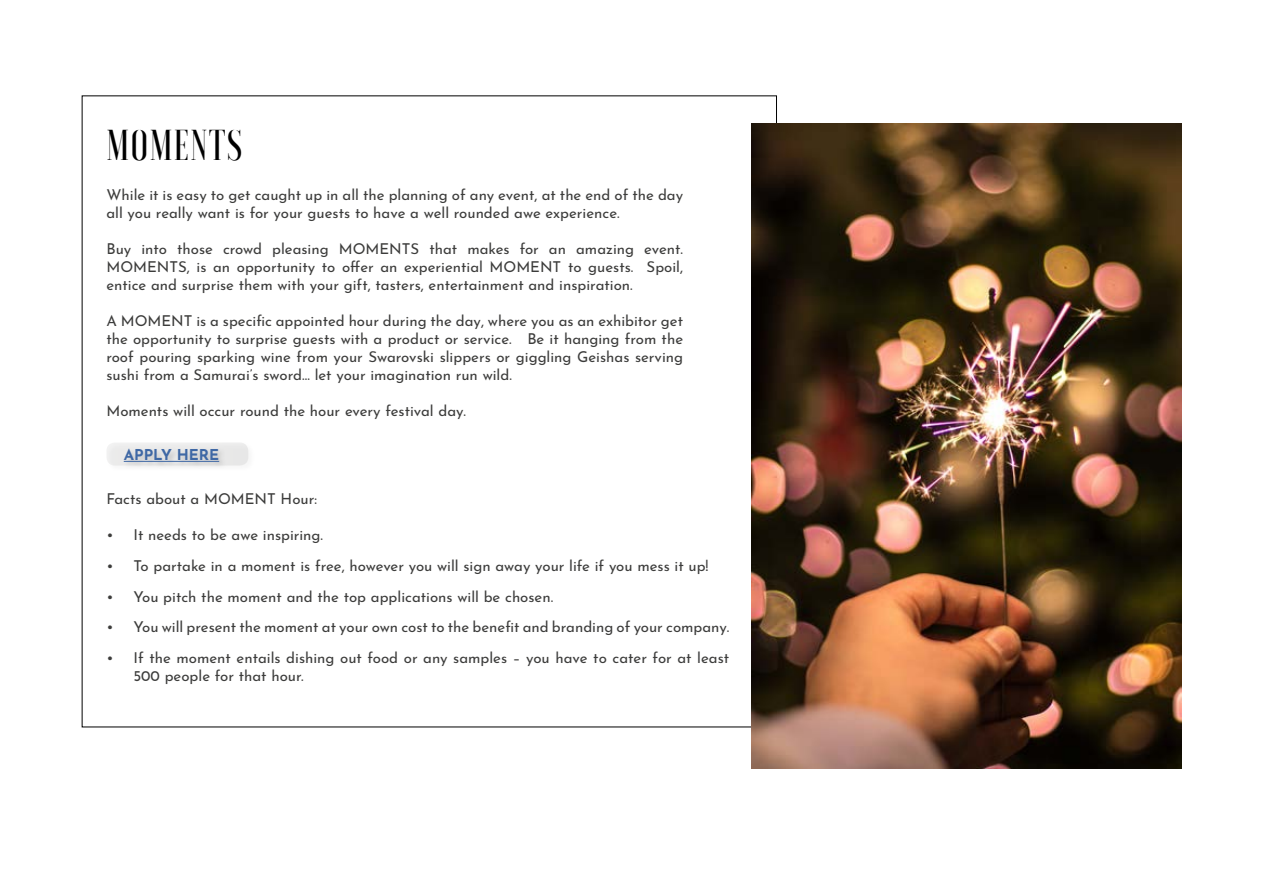
<style>
.page{position:relative;width:1263px;height:893px;background:#fff}
.page>*{position:absolute;margin:0;border:0;box-sizing:border-box;transform-origin:0 0}
.t1{font:500 43.05px "Voga";letter-spacing:.03em;color:#000}
.t2{font:15px/18px "Josefin Sans";color:#3c3c3b}
.t3{font:700 15px "Josefin Sans";color:#3f68a5}
</style>
<div class="page">
<img style="left:751px;top:123px;width:430px;height:645px">
<svg style="left:106px;top:442px;width:142px;height:24px;background:#e4e4e5"></svg>
<hr style="left:124px;top:461px;width:95px;height:1px;background:#3f68a5">
<h1 class="t1" style="left:106px;top:120px;width:137px">MOMENTS</h1>
<p class="t2" style="left:106px;top:184px;width:578px">While it is easy to get caught up in all the planning of any event, at the end of the day all you really want is for your guests to have a well rounded awe experience.</p>
<p class="t2" style="left:106px;top:238px;width:578px;text-align:justify">Buy into those crowd pleasing MOMENTS that makes for an amazing event.<br>MOMENTS, is an opportunity to offer an experiential MOMENT to guests. Spoil, entice and surprise them with your gift, tasters, entertainment and inspiration.</p>
<p class="t2" style="left:106px;top:310px;width:578px;text-align:justify">A MOMENT is a specific appointed hour during the day, where you as an exhibitor get the opportunity to surprise guests with a product or service. Be it hanging from the roof pouring sparking wine from your Swarovski slippers or giggling Geishas serving sushi from a Samurai’s sword… let your imagination run wild.</p>
<p class="t2" style="left:106px;top:400px;width:361px">Moments will occur round the hour every festival day.</p>
<p class="t3" style="left:124px;top:442px;width:97px">APPLY HERE</p>
<p class="t2" style="left:106px;top:488px;width:212px">Facts about a MOMENT Hour:</p>
<p class="t2" style="left:106px;top:524px;width:218px">• It needs to be awe inspiring.</p>
<p class="t2" style="left:106px;top:555px;width:604px">• To partake in a moment is free, however you will sign away your life if you mess it up!</p>
<p class="t2" style="left:106px;top:585px;width:448px">• You pitch the moment and the top applications will be chosen.</p>
<p class="t2" style="left:106px;top:616px;width:624px">• You will present the moment at your own cost to the benefit and branding of your company.</p>
<p class="t2" style="left:133px;top:647px;width:597px;text-indent:-27px">• If the moment entails dishing out food or any samples – you have to cater for at least<br>500 people for that hour.</p>
</div>
